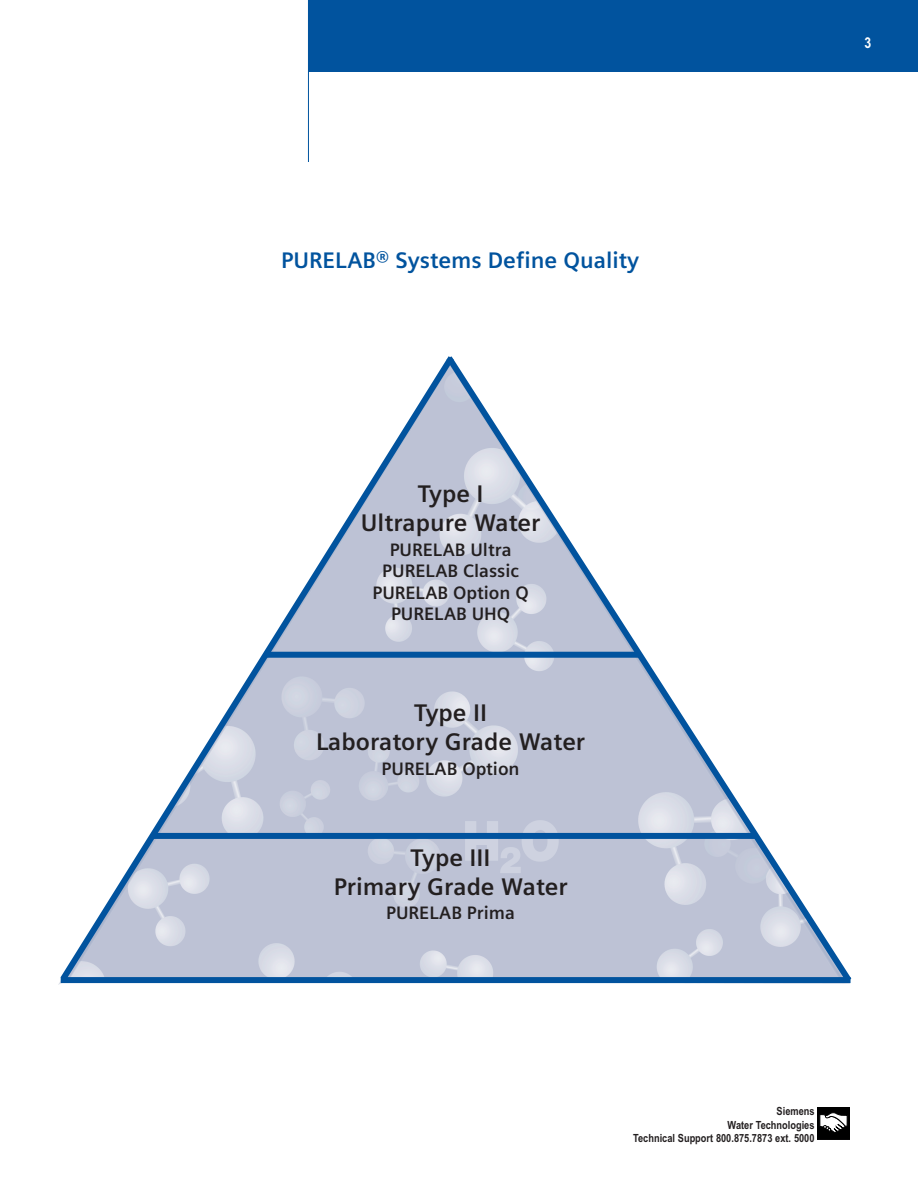
<style>
.page{position:relative;width:918px;height:1188px;background:#fff}
.page>*{position:absolute;margin:0;border:0;box-sizing:border-box;transform-origin:0 0}
.t1{font:700 24px/28.8px "Siemens Sans";color:#231f20;text-align:center}
.t2{font:700 22.5px "Siemens Sans";color:#01539e}
.t3{font:700 18px/21.6px "Siemens Sans";color:#231f20;text-align:center}
.t4{font:700 15px "Arial Narrow";color:#fff}
.t5{font:700 11.25px/13.5px "Arial Narrow";color:#231f20;text-align:right}
</style>
<div class="page">
<div style="left:308px;top:0;width:610px;height:72px;background:#01539e"></div>
<hr style="left:308px;top:0;width:1px;height:162px;background:#01539e">
<svg style="left:818px;top:1107px;width:32px;height:32px"></svg>
<svg style="left:58px;top:368px;width:383px;height:617px"></svg>
<div style="left:61px;top:977px;width:790px;height:6px;background:#01539e"></div>
<svg style="left:441px;top:356px;width:411px;height:628px"></svg>
<p class="t2" style="left:281px;top:247px;width:360px">PURELAB® Systems Define Quality</p>
<p class="t4" style="left:865px;top:34px;width:8px">3</p>
<h1 class="t1" style="left:361px;top:480px;width:181px">Type I<br>Ultrapure Water</h1>
<p class="t3" style="left:373px;top:539px;width:158px">PURELAB Ultra<br>PURELAB Classic<br>PURELAB Option Q<br>PURELAB UHQ</p>
<h1 class="t1" style="left:316px;top:699px;width:270px">Type II<br>Laboratory Grade Water</h1>
<p class="t3" style="left:382px;top:758px;width:140px">PURELAB Option</p>
<h1 class="t1" style="left:334px;top:843px;width:235px">Type III<br>Primary Grade Water</h1>
<p class="t3" style="left:386px;top:902px;width:130px">PURELAB Prima</p>
<p class="t5" style="left:633px;top:1105px;width:183px">Siemens<br>Water Technologies<br>Technical Support 800.875.7873 ext. 5000</p>
</div>
